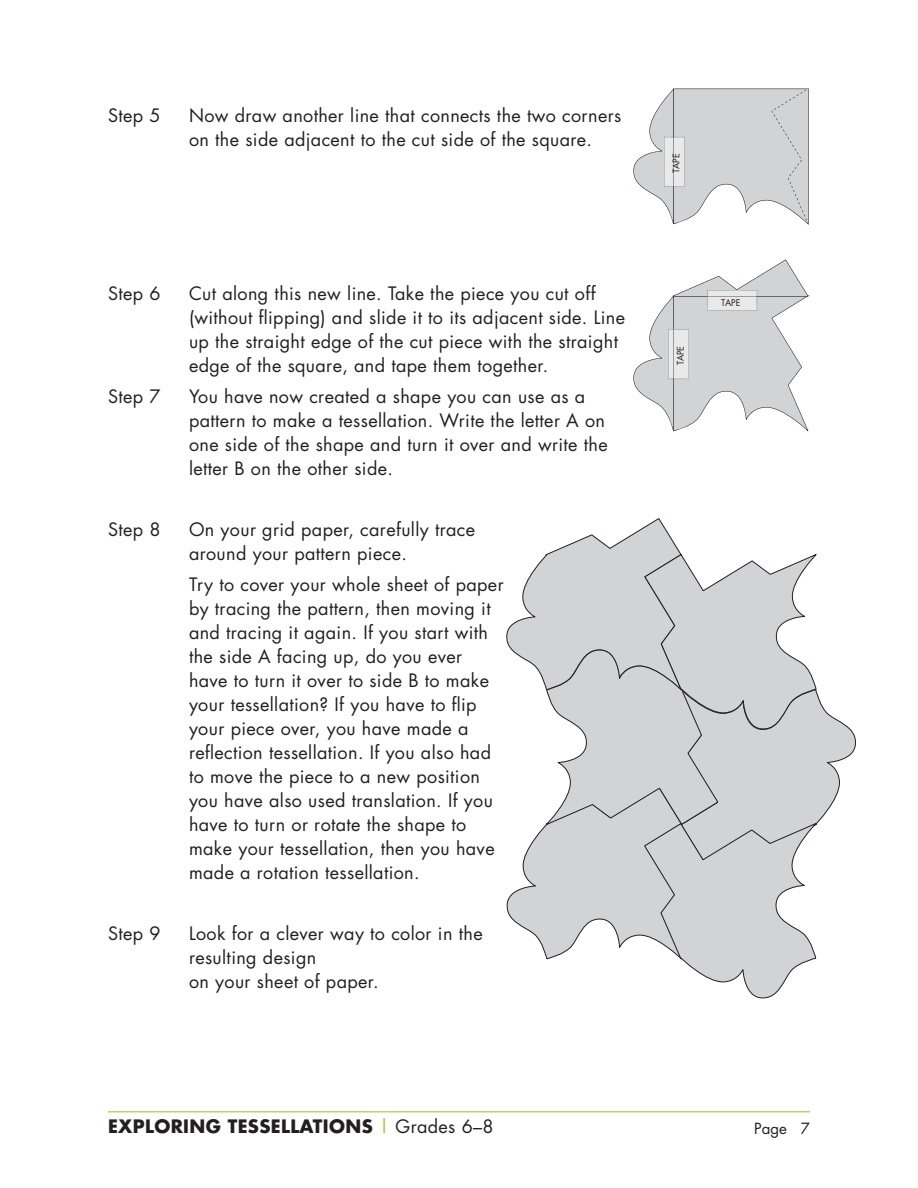
<style>
.page{position:relative;width:918px;height:1188px;background:#fff}
.page>*{position:absolute;margin:0;border:0;box-sizing:border-box;transform-origin:0 0}
.t1{font:18px/24px "Futura";letter-spacing:.02em;color:#231f20}
.t2{font:700 18px "Futura";letter-spacing:.02em;color:#231f20}
.t3{font:15px "Futura";color:#231f20}
.t4{font:9px "Futura";color:#231f20}
.s1{font-weight:400;color:#b2bb1e}
.s2{font-weight:400}
</style>
<div class="page">
<hr style="left:108px;top:1111px;width:702px;height:1px;background:#b2bb1e">
<svg style="left:506px;top:518px;width:350px;height:481px"></svg>
<svg style="left:633px;top:88px;width:176px;height:137px"></svg>
<svg style="left:633px;top:260px;width:176px;height:171px"></svg>
<p class="t1" style="left:108px;top:103px;width:54px">Step 5</p>
<p class="t1" style="left:189px;top:103px;width:434px">Now draw another line that connects the two corners on the side adjacent to the cut side of the square.</p>
<p class="t1" style="left:108px;top:281px;width:54px">Step 6</p>
<p class="t1" style="left:189px;top:281px;width:438px">Cut along this new line. Take the piece you cut off (without flipping) and slide it to its adjacent side. Line up the straight edge of the cut piece with the straight edge of the square, and tape them together.</p>
<p class="t1" style="left:108px;top:384px;width:54px">Step 7</p>
<p class="t1" style="left:189px;top:384px;width:420px">You have now created a shape you can use as a pattern to make a tessellation. Write the letter A on one side of the shape and turn it over and write the letter B on the other side.</p>
<p class="t1" style="left:108px;top:517px;width:54px">Step 8</p>
<p class="t1" style="left:189px;top:517px;width:288px">On your grid paper, carefully trace around your pattern piece.</p>
<p class="t1" style="left:189px;top:572px;width:316px">Try to cover your whole sheet of paper by tracing the pattern, then moving it and tracing it again. If you start with the side A facing up, do you ever have to turn it over to side B to make your tessellation? If you have to flip your piece over, you have made a reflection tessellation. If you also had to move the piece to a new position you have also used translation. If you have to turn or rotate the shape to make your tessellation, then you have made a rotation tessellation.</p>
<p class="t1" style="left:108px;top:921px;width:54px">Step 9</p>
<p class="t1" style="left:189px;top:921px;width:295px">Look for a clever way to color in the resulting design<br>on your sheet of paper.</p>
<p class="t4" style="left:670px;top:173px;width:21px;rotate:-90deg">TAPE</p>
<p class="t4" style="left:674px;top:365px;width:21px;rotate:-90deg">TAPE</p>
<p class="t4" style="left:721px;top:296px;width:21px">TAPE</p>
<p class="t2" style="left:108px;top:1113px;width:387px">EXPLORING TESSELLATIONS <span class="s1">|</span> <span class="s2">Grades 6–8</span></p>
<p class="t3" style="left:754px;top:1118px;width:57px">Page 7</p>
</div>
